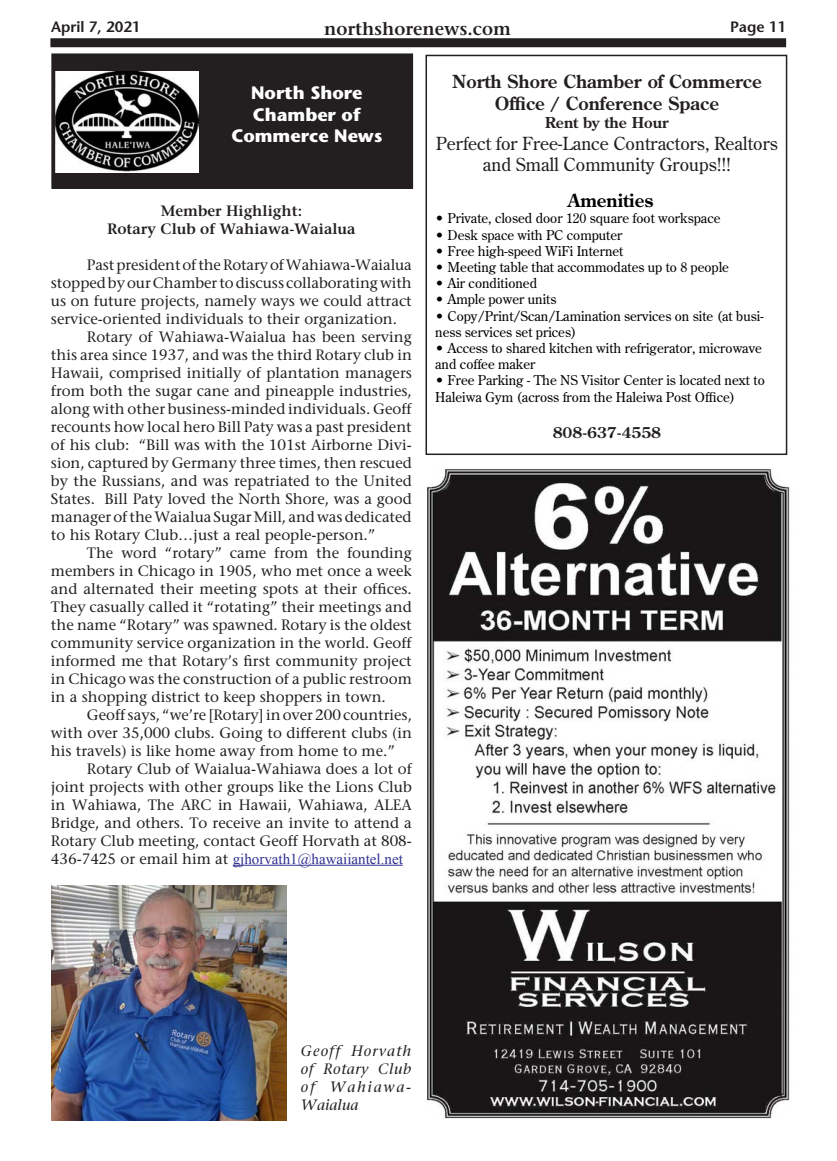
<style>
.page{position:relative;width:837px;height:1161px;background:#fff}
.page>*{position:absolute;margin:0;border:0;box-sizing:border-box;transform-origin:0 0}
.t1{font:18px/21.6px "Century Old Style";color:#231f20;text-align:center}
.t2{font:700 18px "Century Old Style";color:#231f20}
.t3{font:700 18px "Stone Sans";color:#fff}
.t4{font:600 18px "Stone Serif";color:#231f20}
.t5{font:700 18px "Century Old Style";color:#000}
.Body_text{font:15px/18px "Stone Serif";color:#231f20;text-align:justify}
.Body_text-2{font:600 15px "Stone Serif";color:#231f20}
.Body_text-3{font:italic 15px/18px "Stone Serif";letter-spacing:.075em;color:#231f20;text-align:justify}
.t6{font:700 15px "Century Old Style";color:#231f20}
.t7{font:600 15px "Stone Sans";color:#231f20}
.t8{font:13.5px/16.2px "Century Old Style";color:#000}
.s1{font-family:"Times New Roman";color:#2e3092}
</style>
<div class="page">
<div style="left:50px;top:38px;width:736px;height:9px;background:#231f20"></div>
<div style="left:52px;top:54px;width:361px;height:134px;background:#231f20"></div>
<div style="left:51px;top:54px;width:362px;height:135px;border:1px solid #231f20"></div>
<img style="left:56px;top:72px;width:143px;height:101px">
<div style="left:426px;top:55px;width:361px;height:400px;border:2px solid #231f20"></div>
<hr style="left:233px;top:865px;width:170px;height:1px;background:#2e3092">
<img style="left:426px;top:468px;width:364px;height:651px">
<img style="left:52px;top:885px;width:234px;height:235px">
<p class="t7" style="left:51px;top:18px;width:91px">April 7, 2021</p>
<p class="t4" style="left:324px;top:17px;width:188px">northshorenews.com</p>
<p class="t7" style="left:730px;top:18px;width:58px">Page 11</p>
<p class="t3" style="left:251px;top:82px;width:113px">North Shore</p>
<p class="t3" style="left:253px;top:103px;width:109px">Chamber of</p>
<p class="t3" style="left:231px;top:125px;width:153px">Commerce News</p>
<p class="Body_text-2" style="left:161px;top:201px;width:143px">Member Highlight:</p>
<p class="Body_text-2" style="left:107px;top:219px;width:250px">Rotary Club of Wahiawa-Waialua</p>
<p class="Body_text" style="left:51px;top:255px;width:362px;text-indent:36px">Past president of the Rotary of Wahiawa-Waialua stopped by our Chamber to discuss collaborating with us on future projects, namely ways we could attract service-oriented individuals to their organization.</p>
<p class="Body_text" style="left:51px;top:327px;width:362px;text-indent:36px">Rotary of Wahiawa-Waialua has been serving this area since 1937, and was the third Rotary club in Hawaii, comprised initially of plantation managers from both the sugar cane and pineapple industries, along with other business-minded individuals. Geoff recounts how local hero Bill Paty was a past president of his club: “Bill was with the 101st Airborne Divi&shy;sion, captured by Germany three times, then rescued by the Russians, and was repatriated to the United States. Bill Paty loved the North Shore, was a good manager of the Waialua Sugar Mill, and was dedicated to his Rotary Club…just a real people-person.”</p>
<p class="Body_text" style="left:51px;top:543px;width:362px;text-indent:36px">The word “rotary” came from the founding members in Chicago in 1905, who met once a week and alternated their meeting spots at their offices.<br>They casually called it “rotating” their meetings and the name “Rotary” was spawned. Rotary is the oldest community service organization in the world. Geoff informed me that Rotary’s first community project in Chicago was the construction of a public restroom in a shopping district to keep shoppers in town.</p>
<p class="Body_text" style="left:51px;top:705px;width:363px;text-indent:36px">Geoff says, “we’re [Rotary] in over 200 countries, with over 35,000 clubs. Going to different clubs (in his travels) is like home away from home to me.”</p>
<p class="Body_text" style="left:51px;top:759px;width:362px;text-indent:36px">Rotary Club of Waialua-Wahiawa does a lot of joint projects with other groups like the Lions Club in Wahiawa, The ARC in Hawaii, Wahiawa, ALEA Bridge, and others. To receive an invite to attend a Rotary Club meeting, contact Geoff Horvath at 808- 436-7425 or email him at <span class="s1">gjhorvath1@hawaiiantel.net</span></p>
<p class="t2" style="left:452px;top:70px;width:311px">North Shore Chamber of Commerce</p>
<p class="t2" style="left:495px;top:92px;width:226px">Office / Conference Space</p>
<p class="t6" style="left:545px;top:113px;width:125px">Rent by the Hour</p>
<p class="t1" style="left:436px;top:132px;width:343px">Perfect for Free-Lance Contractors, Realtors and Small Community Groups!!!</p>
<p class="t5" style="left:568px;top:189px;width:87px">Amenities</p>
<p class="t8" style="left:435px;top:210px;width:287px">• Private, closed door 120 square foot workspace</p>
<p class="t8" style="left:435px;top:226px;width:189px">• Desk space with PC computer</p>
<p class="t8" style="left:435px;top:242px;width:190px">• Free high-speed WiFi Internet</p>
<p class="t8" style="left:435px;top:259px;width:295px">• Meeting table that accommodates up to 8 people</p>
<p class="t8" style="left:435px;top:275px;width:103px">• Air conditioned</p>
<p class="t8" style="left:435px;top:291px;width:123px">• Ample power units</p>
<p class="t8" style="left:435px;top:307px;width:330px">• Copy/Print/Scan/Lamination services on site (at busi&shy;ness services set prices)</p>
<p class="t8" style="left:435px;top:340px;width:328px">• Access to shared kitchen with refrigerator, microwave and coffee maker</p>
<p class="t8" style="left:435px;top:372px;width:331px">• Free Parking - The NS Visitor Center is located next to<br>Haleiwa Gym (across from the Haleiwa Post Office)</p>
<p class="t6" style="left:553px;top:422px;width:110px">808-637-4558</p>
<p class="Body_text-3" style="left:301px;top:1042px;width:112px">Geoff Horvath of Rotary Club of Wahiawa-Waialua</p>
</div>
